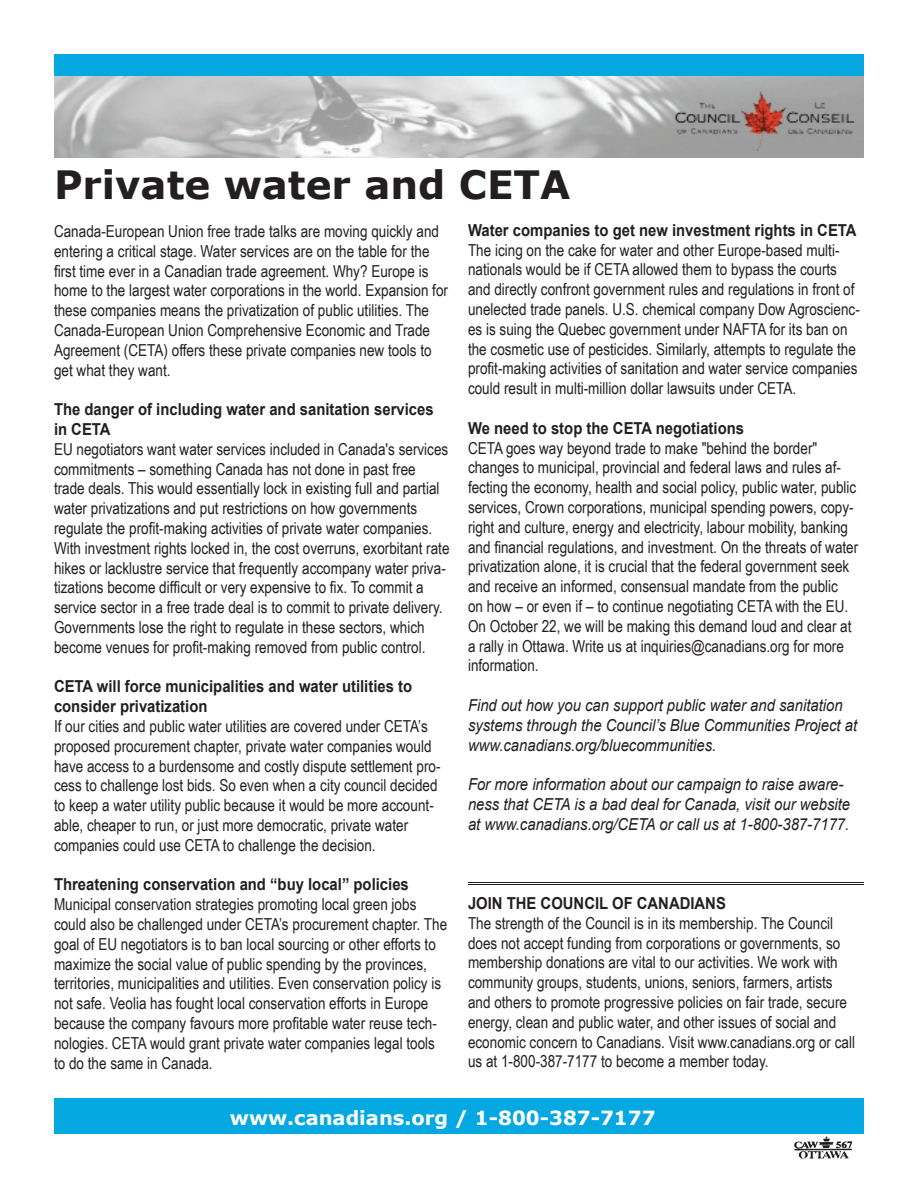
<style>
.page{position:relative;width:918px;height:1188px;background:#fff}
.page>*{position:absolute;margin:0;border:0;box-sizing:border-box;transform-origin:0 0}
.t1{font:700 39px "Verdana";color:#231f20}
.t2{font:700 19.5px "Verdana";color:#fff}
.t3{font:16.5px/19.8px "Arial Narrow";color:#231f20}
.t4{font:italic 16.5px/19.8px "Arial";color:#231f20;scale:.9 1}
.t5{font:700 16.5px/19.8px "Arial";color:#231f20;scale:.9 1}
</style>
<div class="page">
<div style="left:54px;top:54px;width:810px;height:36px;background:#05a8e1"></div>
<img style="left:54px;top:76px;width:810px;height:81px">
<div style="left:54px;top:1098px;width:810px;height:36px;background:#05a8e1"></div>
<img style="left:794px;top:1136px;width:59px;height:23px">
<hr style="left:468px;top:882px;width:396px;height:1px;background:#231f20">
<hr style="left:468px;top:884px;width:396px;height:1px;background:#231f20">
<h1 class="t1" style="left:54px;top:160px;width:518px">Private water and CETA</h1>
<p class="t3" style="left:54px;top:221px;width:396px">Canada-European Union free trade talks are moving quickly and entering a critical stage. Water services are on the table for the first time ever in a Canadian trade agreement. Why? Europe is home to the largest water corporations in the world. Expansion for these companies means the privatization of public utilities. The Canada-European Union Comprehensive Economic and Trade Agreement (CETA) offers these private companies new tools to get what they want.</p>
<p class="t5" style="left:54px;top:400px;width:423px">The danger of including water and sanitation services in CETA</p>
<p class="t3" style="left:54px;top:438px;width:397px">EU negotiators want water services included in Canada's services commitments – something Canada has not done in past free trade deals. This would essentially lock in existing full and partial water privatizations and put restrictions on how governments regulate the profit-making activities of private water companies.<br>With investment rights locked in, the cost overruns, exorbitant rate hikes or lacklustre service that frequently accompany water priva&shy;tizations become difficult or very expensive to fix. To commit a service sector in a free trade deal is to commit to private delivery.<br>Governments lose the right to regulate in these sectors, which become venues for profit-making removed from public control.</p>
<p class="t5" style="left:54px;top:677px;width:399px">CETA will force municipalities and water utilities to consider privatization</p>
<p class="t3" style="left:54px;top:716px;width:388px">If our cities and public water utilities are covered under CETA’s proposed procurement chapter, private water companies would have access to a burdensome and costly dispute settlement pro&shy;cess to challenge lost bids. So even when a city council decided to keep a water utility public because it would be more account&shy;able, cheaper to run, or just more democratic, private water companies could use CETA to challenge the decision.</p>
<p class="t5" style="left:54px;top:875px;width:396px">Threatening conservation and “buy local” policies</p>
<p class="t3" style="left:54px;top:894px;width:395px">Municipal conservation strategies promoting local green jobs could also be challenged under CETA’s procurement chapter. The goal of EU negotiators is to ban local sourcing or other efforts to maximize the social value of public spending by the provinces, territories, municipalities and utilities. Even conservation policy is not safe. Veolia has fought local conservation efforts in Europe because the company favours more profitable water reuse tech&shy;nologies. CETA would grant private water companies legal tools to do the same in Canada.</p>
<p class="t5" style="left:468px;top:221px;width:433px">Water companies to get new investment rights in CETA</p>
<p class="t3" style="left:468px;top:239px;width:393px">The icing on the cake for water and other Europe-based multi&shy;nationals would be if CETA allowed them to bypass the courts and directly confront government rules and regulations in front of unelected trade panels. U.S. chemical company Dow Agroscienc&shy;es is suing the Quebec government under NAFTA for its ban on the cosmetic use of pesticides. Similarly, attempts to regulate the profit-making activities of sanitation and water service companies could result in multi-million dollar lawsuits under CETA.</p>
<p class="t5" style="left:468px;top:419px;width:308px">We need to stop the CETA negotiations</p>
<p class="t3" style="left:468px;top:437px;width:392px">CETA goes way beyond trade to make "behind the border" changes to municipal, provincial and federal laws and rules af&shy;fecting the economy, health and social policy, public water, public services, Crown corporations, municipal spending powers, copy&shy;right and culture, energy and electricity, labour mobility, banking and financial regulations, and investment. On the threats of water privatization alone, it is crucial that the federal government seek and receive an informed, consensual mandate from the public<br>on how – or even if – to continue negotiating CETA with the EU.<br>On October 22, we will be making this demand loud and clear at a rally in Ottawa. Write us at inquiries@canadians.org for more information.</p>
<p class="t4" style="left:468px;top:695px;width:434px">Find out how you can support public water and sanitation systems through the Council’s Blue Communities Project at www.canadians.org/bluecommunities.</p>
<p class="t4" style="left:468px;top:775px;width:426px">For more information about our campaign to raise aware&shy;ness that CETA is a bad deal for Canada, visit our website at www.canadians.org/CETA or call us at 1-800-387-7177.</p>
<p class="t5" style="left:468px;top:894px;width:288px">JOIN THE COUNCIL OF CANADIANS</p>
<p class="t3" style="left:468px;top:912px;width:389px">The strength of the Council is in its membership. The Council does not accept funding from corporations or governments, so membership donations are vital to our activities. We work with community groups, students, unions, seniors, farmers, artists and others to promote progressive policies on fair trade, secure energy, clean and public water, and other issues of social and economic concern to Canadians. Visit www.canadians.org or call us at 1-800-387-7177 to become a member today.</p>
<p class="t2" style="left:230px;top:1105px;width:427px">www.canadians.org / 1-800-387-7177</p>
</div>
